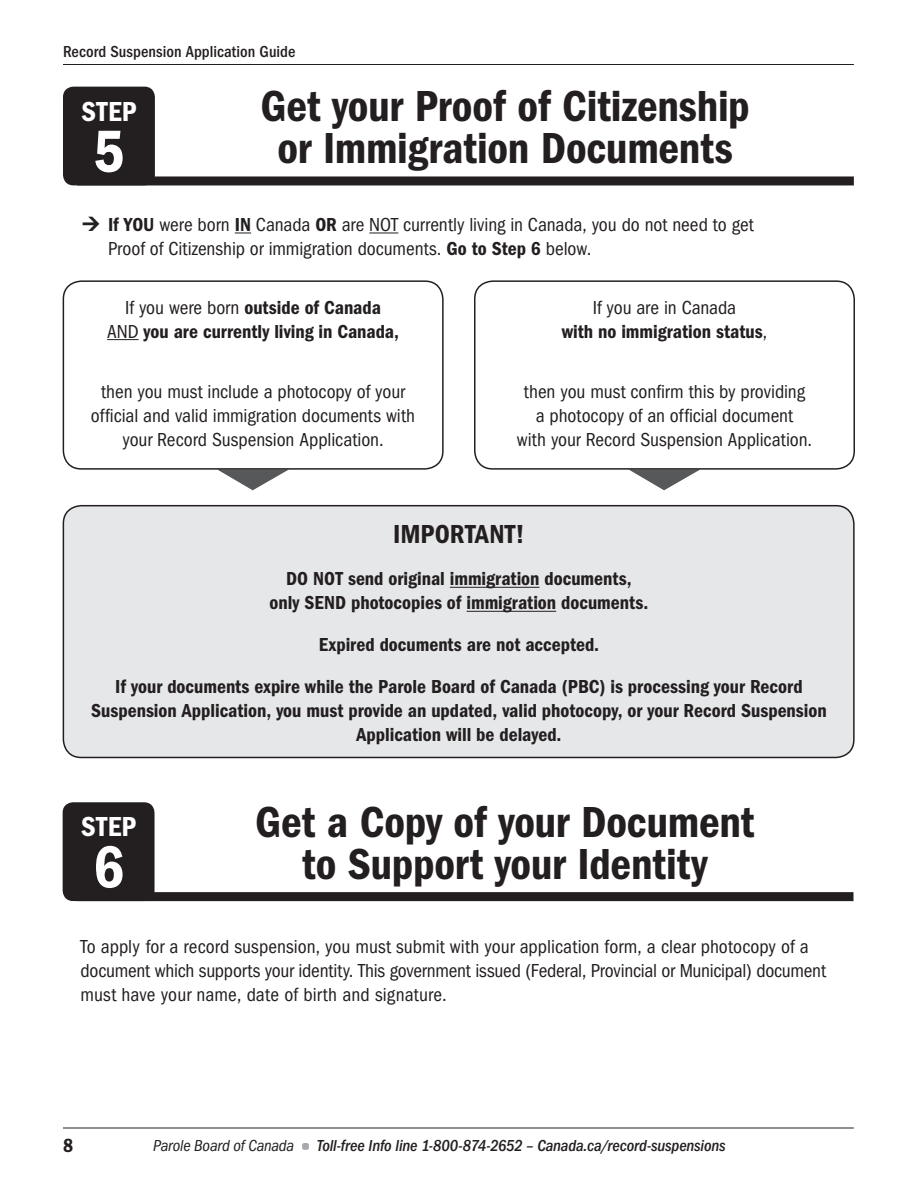
<style>
.page{position:relative;width:918px;height:1188px;background:#fff}
.page>*{position:absolute;margin:0;border:0;box-sizing:border-box;transform-origin:0 0}
.t1{font:61.5px "ITC Franklin Gothic Std Dm Cd";color:#fff}
.Title{font:45px/42px "ITC Franklin Gothic Std Dm Cd";letter-spacing:-.005em;color:#231f20;text-align:center}
.t2{font:28.5px "ITC Franklin Gothic Std Dm Cd";letter-spacing:.01em;color:#fff}
.Box_text{font:27px "ITC Franklin Gothic Std Dm Cd";letter-spacing:.005em;color:#231f20}
.t3{font:19.8px "ITC Franklin Gothic Std Dm Cd";color:#231f20}
.Box_text-2{font:19.5px/24px "ITC Franklin Gothic Std Dm Cd";color:#231f20;text-align:center}
.Box_Bullet{font:condensed 19.5px/24px "ITC Franklin Gothic Std";color:#231f20}
.Box_text-3{font:condensed 19.5px/24px "ITC Franklin Gothic Std";letter-spacing:-.005em;color:#231f20;text-align:center}
.t4{font:italic 500 condensed 16.5px "ITC Franklin Gothic Std";letter-spacing:-.01em;color:#231f20}
.t5{font:500 condensed 16.5px "ITC Franklin Gothic Std";letter-spacing:.005em;color:#231f20}
.t6{font:italic condensed 16.5px "ITC Franklin Gothic Std";letter-spacing:-.01em;color:#231f20}
.s1{font-family:"ITC Franklin Gothic Std Dm Cd";font-stretch:normal}
.s2{font-family:"ITC Franklin Gothic Std";font-stretch:condensed}
</style>
<div class="page">
<div style="left:302px;top:1143px;width:7px;height:7px;background:#a8a9ad;border-radius:2px"></div>
<hr style="left:63px;top:1128px;width:791px;height:1px;background:#231f20">
<hr style="left:63px;top:64px;width:791px;height:1px;background:#231f20">
<div style="left:63px;top:506px;width:791px;height:251px;background:#e6e7e9;border-radius:18px"></div>
<div style="left:63px;top:505px;width:792px;height:253px;border:2px solid #231f20;border-radius:18px"></div>
<svg style="left:235px;top:232px;width:16px;height:1px"></svg>
<svg style="left:369px;top:232px;width:29px;height:1px"></svg>
<svg style="left:218px;top:470px;width:70px;height:21px"></svg>
<svg style="left:629px;top:470px;width:70px;height:21px"></svg>
<div style="left:63px;top:280px;width:381px;height:190px;border:2px solid #231f20;border-radius:18px"></div>
<div style="left:474px;top:280px;width:381px;height:190px;border:2px solid #231f20;border-radius:18px"></div>
<hr style="left:107px;top:339px;width:32px;height:1px;background:#231f20">
<hr style="left:450px;top:587px;width:90px;height:1px;background:#231f20">
<hr style="left:467px;top:611px;width:89px;height:1px;background:#231f20">
<div style="left:77px;top:176px;width:777px;height:9px;background:#231f20"></div>
<div style="left:63px;top:87px;width:92px;height:98px;background:#231f20;border-radius:10px"></div>
<div style="left:77px;top:892px;width:776px;height:9px;background:#231f20"></div>
<div style="left:63px;top:802px;width:92px;height:99px;background:#231f20;border-radius:10px"></div>
<p class="t5" style="left:63px;top:42px;width:234px">Record Suspension Application Guide</p>
<p class="t2" style="left:81px;top:95px;width:57px">STEP</p>
<p class="t1" style="left:93px;top:116px;width:33px">5</p>
<p class="Title" style="left:260px;top:86px;width:491px">Get your Proof of Citizenship or Immigration Documents</p>
<p class="Box_Bullet" style="left:108px;top:213px;width:647px"><span class="s1">If YOU</span> were born <span class="s1">IN</span> Canada <span class="s1">OR</span> are NOT currently living in Canada, you do not need to get<br>Proof of Citizenship or immigration documents. <span class="s1">Go to Step 6</span> below.</p>
<p class="Box_text-2" style="left:107px;top:295px;width:293px"><span class="s2">If you were born</span> outside of Canada<br><span class="s2">AND</span> you are currently living in Canada,</p>
<p class="Box_text-3" style="left:91px;top:379px;width:326px">then you must include a photocopy of your official and valid immigration documents with your Record Suspension Application.</p>
<p class="Box_text-2" style="left:562px;top:295px;width:207px"><span class="s2">If you are in Canada<br></span>with no immigration status<span class="s2">,</span></p>
<p class="Box_text-3" style="left:517px;top:379px;width:297px">then you must confirm this by providing<br>a photocopy of an official document<br>with your Record Suspension Application.</p>
<p class="Box_text" style="left:393px;top:519px;width:133px">IMPORTANT!</p>
<p class="Box_text-2" style="left:270px;top:567px;width:380px">DO NOT send original immigration documents, only SEND photocopies of immigration documents.</p>
<p class="Box_text-2" style="left:319px;top:633px;width:282px">Expired documents are not accepted.</p>
<p class="Box_text-2" style="left:91px;top:675px;width:737px">If your documents expire while the Parole Board of Canada (PBC) is processing your Record<br>Suspension Application, you must provide an updated, valid photocopy, or your Record Suspension<br>Application will be delayed.</p>
<p class="t2" style="left:81px;top:811px;width:57px">STEP</p>
<p class="t1" style="left:93px;top:832px;width:33px">6</p>
<p class="Title" style="left:255px;top:801px;width:501px">Get a Copy of your Document to Support your Identity</p>
<p class="Box_Bullet" style="left:81px;top:935px;width:747px">To apply for a record suspension, you must submit with your application form, a clear photocopy of a document which supports your identity. This government issued (Federal, Provincial or Municipal) document must have your name, date of birth and signature.</p>
<p class="t3" style="left:63px;top:1134px;width:12px">8</p>
<p class="t6" style="left:153px;top:1137px;width:143px">Parole Board of Canada</p>
<p class="t4" style="left:317px;top:1137px;width:410px">Toll-free Info line 1-800-874-2652 – Canada.ca/record-suspensions</p>
</div>
